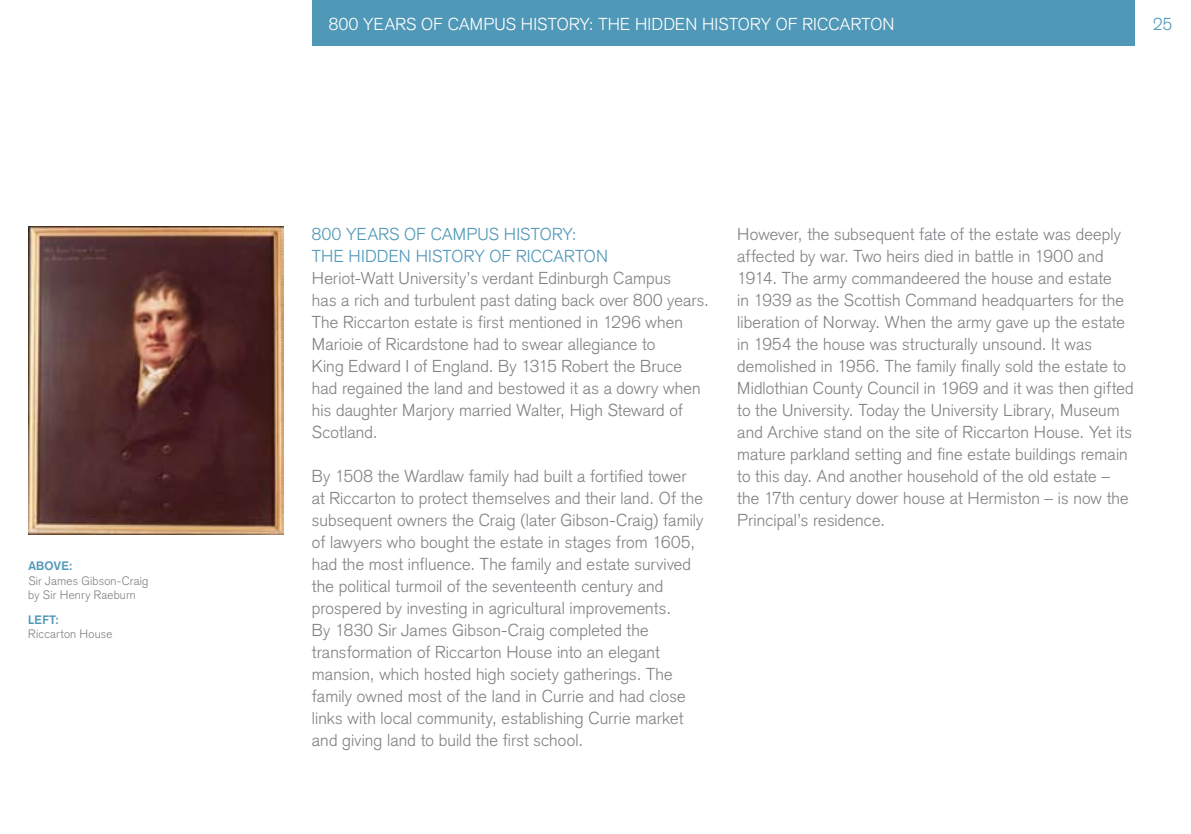
<style>
.page{position:relative;width:1191px;height:834px;background:#fff}
.page>*{position:absolute;margin:0;border:0;box-sizing:border-box;transform-origin:0 0}
.t1{font:300 17px/22px "Akzidenz Grotesk";letter-spacing:.01em;color:#808285}
.t2{font:300 17px/22px "Akzidenz Grotesk";letter-spacing:.015em;color:#5098b7}
.t3{font:300 17px "Akzidenz Grotesk";letter-spacing:.015em;color:#fff}
.t4{font:300 12px/14.4px "Akzidenz Grotesk";letter-spacing:.02em;color:#808285}
.t5{font:700 12px "Akzidenz Grotesk";color:#5098b7}
</style>
<div class="page">
<img style="left:28px;top:227px;width:255px;height:307px">
<div style="left:312px;top:0;width:822px;height:45px;background:#5098b7"></div>
<p class="t5" style="left:28px;top:558px;width:17px">ABOVE</p>
<p class="t5" style="left:69px;top:558px;width:5px">:</p>
<p class="t4" style="left:28px;top:573px;width:122px">Sir James Gibson-Craig by Sir Henry Raeburn</p>
<p class="t5" style="left:28px;top:612px;width:32px">LEFT:</p>
<p class="t4" style="left:28px;top:626px;width:86px">Riccarton House</p>
<p class="t3" style="left:329px;top:14px;width:567px">800 Years of Campus History: Th e Hidden History of Riccarton</p>
<p class="t2" style="left:1153px;top:13px;width:21px">25</p>
<p class="t2" style="left:312px;top:223px;width:298px">800 Years of Campus History:<br>Th e Hidden History of Riccarton</p>
<p class="t1" style="left:312px;top:267px;width:398px">Heriot‑Watt University’s verdant Edinburgh Campus<br>has a rich and turbulent past dating back over 800 years.<br>The Riccarton estate is first mentioned in 1296 when Marioie of Ricardstone had to swear allegiance to<br>King Edward I of England. By 1315 Robert the Bruce had regained the land and bestowed it as a dowry when his daughter M arjory married Walter, High Steward of Scotland.</p>
<p class="t1" style="left:312px;top:465px;width:393px">By 1508 the Wardlaw family had built a fortified tower at Riccarton to protect themselves and their land. Of the subsequent owners the Craig (later Gibson-Craig) family of lawyers who bought the estate in stages from 1605, had the most influence. The family and estate survived the political turmoil of the seventeenth century and prospered by investing in agricultural improvements.<br>By 1830 Sir James Gibson-Craig completed the transformation of Riccarton House into an elegant mansion, which hosted high society gatherings. The family owned most of the land in Currie and had close links with local community, establishing Currie market and giving land to build the first school.</p>
<p class="t1" style="left:737px;top:223px;width:398px">However, the subsequent fate of the estate was deeply affected by war. Two heirs died in battle in 1900 and 1914. The army commandeered the house and estate<br>in 1939 as the Scottish Command headquarters for the liberation of N orway. When the army gave up the estate in 1954 the house was structurally unsound. It was demolished in 1956. The family finally sold the estate to Midlothian County Council in 1969 and it was then gifted to the University. Today the University Library, Museum and Archive stand on the site of Riccarton House. Yet its mature parkland setting and fine estate buildings remain to this day. And another household of the old estate – the 17th century dower house at Hermiston – is now the Principal’s residence.</p>
</div>
